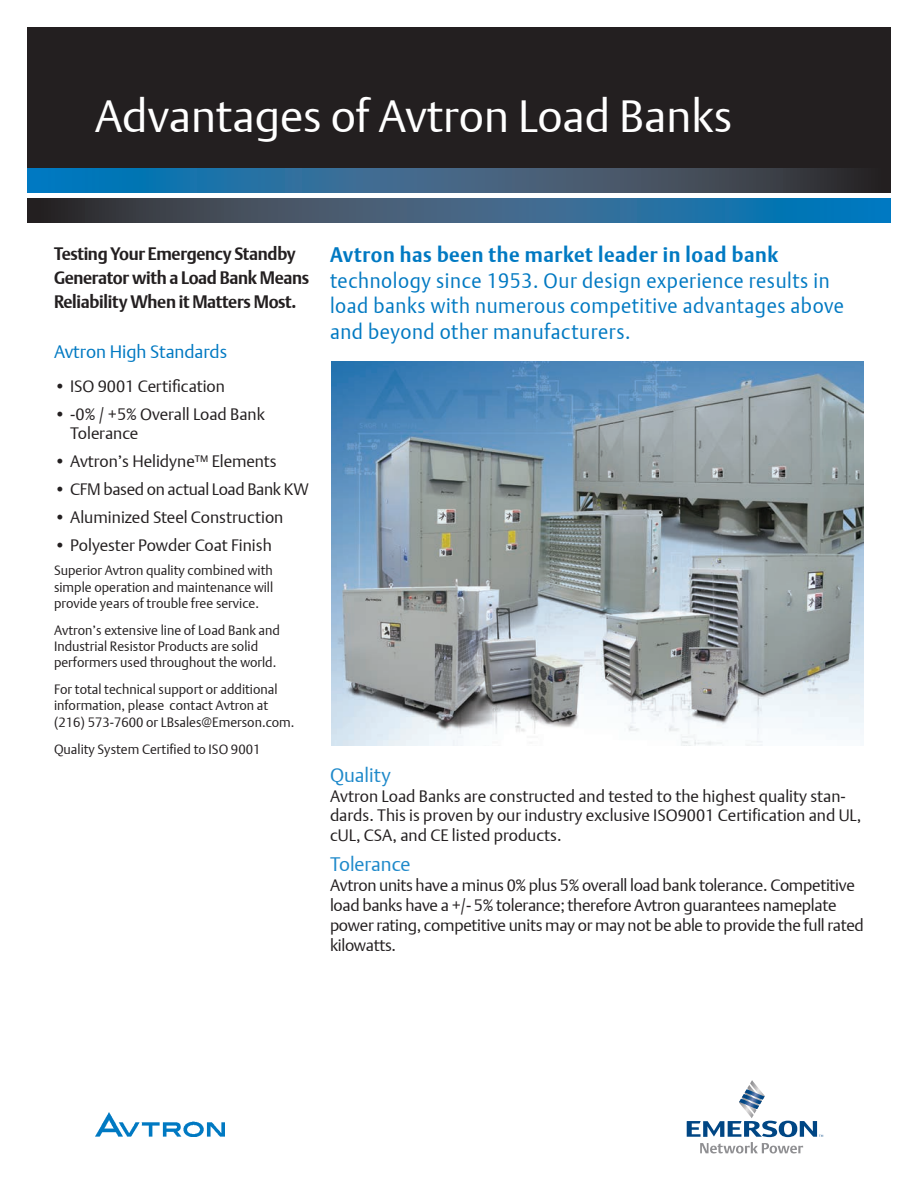
<style>
.page{position:relative;width:918px;height:1188px;background:#fff}
.page>*{position:absolute;margin:0;border:0;box-sizing:border-box;transform-origin:0 0}
.t1{font:45px "DTL Argo T Light";color:#fff}
.Front_Page-Header-EB{font:21px/25.5px "DTL Argo T Light";letter-spacing:.03em;color:#0079c2;scale:.94 1}
.Back_Page-Header-EB{font:19.5px "DTL Argo T Light";color:#1e89ca}
.Front_Page-Header-EB-2{font:700 18px/24px "DTL Argo T";letter-spacing:-.02em;color:#231f20;scale:.94 1}
.Bullet_Header-EB{font:18px "DTL Argo T Light";color:#0079c2}
.Back_Page-Body-EB{font:16.5px/19.8px "DTL Argo T Light";letter-spacing:-.01em;color:#231f20}
.Front_Page-Body-EB{font:13.5px/16.2px "DTL Argo T Light";color:#231f20}
.s1{font-family:"DTL Argo T";font-weight:700}
</style>
<div class="page">
<div style="left:27px;top:27px;width:864px;height:142px;background:#231f20"></div>
<svg style="left:27px;top:169px;width:864px;height:24px;background:#305e7f"></svg>
<svg style="left:27px;top:199px;width:864px;height:24px;background:#305d7e"></svg>
<svg style="left:687px;top:1080px;width:136px;height:73px"></svg>
<img style="left:95px;top:1112px;width:130px;height:25px">
<img style="left:331px;top:362px;width:533px;height:383px">
<p class="t1" style="left:95px;top:89px;width:639px">Advantages of Avtron Load Banks</p>
<p class="Front_Page-Header-EB-2" style="left:54px;top:241px;width:273px">Testing Your Emergency Standby<br>Generator with a Load Bank Means<br>Reliability When it Matters Most.</p>
<p class="Bullet_Header-EB" style="left:54px;top:341px;width:175px">Avtron High Standards</p>
<p class="Back_Page-Body-EB" style="left:54px;top:376px;width:173px">• ISO 9001 Certification</p>
<p class="Back_Page-Body-EB" style="left:70px;top:404px;width:196px;text-indent:-16px">• -0% / +5% Overall Load Bank<br>Tolerance</p>
<p class="Back_Page-Body-EB" style="left:54px;top:452px;width:224px">• Avtron’s Helidyne™ Elements</p>
<p class="Back_Page-Body-EB" style="left:54px;top:479px;width:256px">• CFM based on actual Load Bank KW</p>
<p class="Back_Page-Body-EB" style="left:54px;top:507px;width:231px">• Aluminized Steel Construction</p>
<p class="Back_Page-Body-EB" style="left:54px;top:535px;width:219px">• Polyester Powder Coat Finish</p>
<p class="Front_Page-Body-EB" style="left:54px;top:562px;width:221px;text-align:justify">Superior Avtron quality combined with simple operation and maintenance will provide years of trouble free service.</p>
<p class="Front_Page-Body-EB" style="left:54px;top:622px;width:228px">Avtron’s extensive line of Load Bank and<br>Industrial Resistor Products are solid performers used throughout the world.</p>
<p class="Front_Page-Body-EB" style="left:54px;top:681px;width:242px">For total technical support or additional information, please contact Avtron at (216) 573-7600 or LBsales@Emerson.com.</p>
<p class="Front_Page-Body-EB" style="left:54px;top:741px;width:208px">Quality System Certified to ISO 9001</p>
<p class="Front_Page-Header-EB" style="left:330px;top:242px;width:548px"><span class="s1">Avtron has been the market leader in load bank </span>technology since 1953. Our design experience results in load banks with numerous competitive advantages above and beyond other manufacturers.</p>
<p class="Back_Page-Header-EB" style="left:330px;top:763px;width:62px">Quality</p>
<p class="Back_Page-Body-EB" style="left:330px;top:786px;width:533px">Avtron Load Banks are constructed and tested to the highest quality stan&shy;dards. This is proven by our industry exclusive ISO9001 Certification and UL, cUL, CSA, and CE listed products.</p>
<p class="Back_Page-Header-EB" style="left:330px;top:853px;width:82px">Tolerance</p>
<p class="Back_Page-Body-EB" style="left:330px;top:875px;width:535px">Avtron units have a minus 0% plus 5% overall load bank tolerance. Competitive load banks have a +/- 5% tolerance; therefore Avtron guarantees nameplate power rating, competitive units may or may not be able to provide the full rated kilowatts.</p>
</div>
